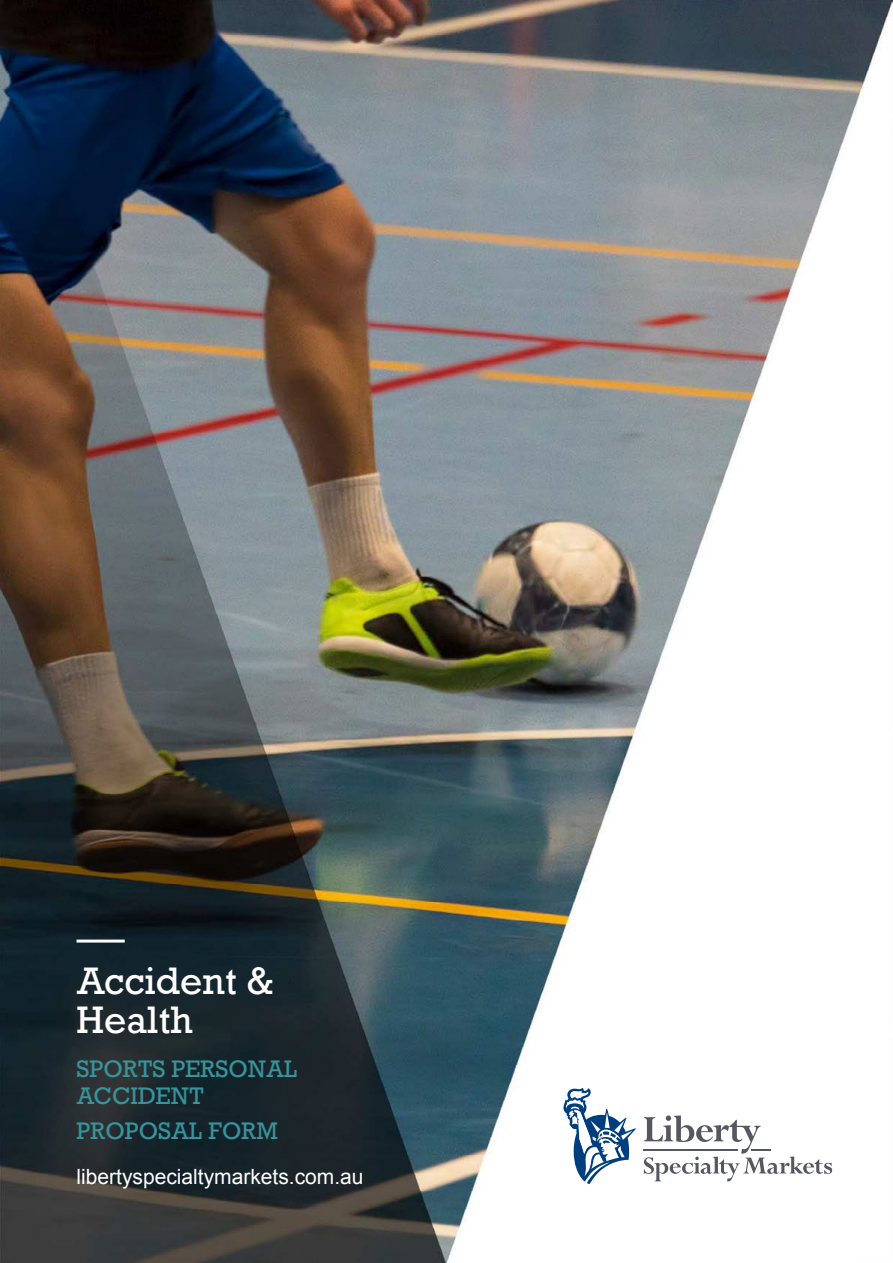
<style>
.page{position:relative;width:893px;height:1263px;background:#fff}
.page>*{position:absolute;margin:0;border:0;box-sizing:border-box;transform-origin:0 0}
.t1{font:36px/39px "Rockwell";color:#fff}
.t2{font:22.5px/27px "Rockwell";color:#38939b}
.t3{font:21px "Arial";color:#fff}
</style>
<div class="page">
<img style="left:0;top:0;width:893px;height:1263px">
<svg style="left:563px;top:1088px;width:73px;height:96px"></svg>
<svg style="left:644px;top:1115px;width:188px;height:66px"></svg>
<hr style="left:77px;top:939px;width:48px;height:3px;background:#fff">
<h1 class="t1" style="left:77px;top:962px;width:198px">Accident &amp;<br>Health</h1>
<p class="t2" style="left:77px;top:1055px;width:222px">SPORTS PERSONAL<br>ACCIDENT</p>
<p class="t2" style="left:77px;top:1118px;width:203px">PROPOSAL FORM</p>
<p class="t3" style="left:77px;top:1163px;width:289px">libertyspecialtymarkets.com.au</p>
</div>
